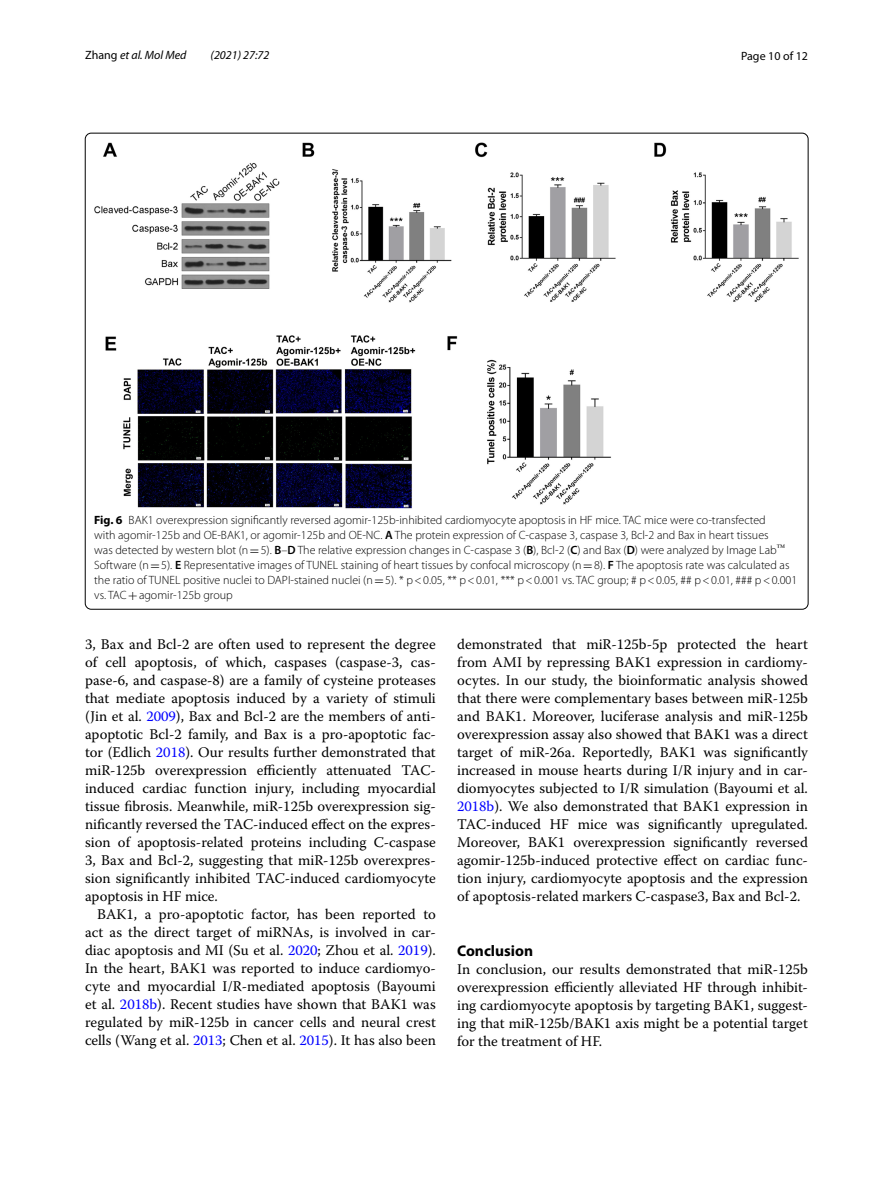
<style>
.page{position:relative;width:893px;height:1187px;background:#fff}
.page>*{position:absolute;margin:0;border:0;box-sizing:border-box;transform-origin:0 0}
.t1{font:700 15.45px "Myriad Pro";color:#000}
.t2{font:14.7px/18px "Warnock Pro";color:#000;text-align:justify}
.t3{font:300 12px/15px "Myriad Pro";color:#000}
.t4{font:italic 12px "Myriad Pro";color:#000}
.t5{font:12px "Myriad Pro";color:#000}
.s1{font-style:normal}
.s2{font-weight:700}
.s3{font-weight:600}
.s4{font-family:"MTSY";font-weight:400}
.s5{color:#00f}
</style>
<div class="page">
<img style="left:94px;top:142px;width:705px;height:367px">
<p class="t4" style="left:85px;top:48px;width:103px"><span class="s1">Zhang</span> et al. Mol Med</p>
<p class="t4" style="left:211px;top:48px;width:60px">(2021) 27:72</p>
<p class="t5" style="left:741px;top:48px;width:68px">Page 10 of 12</p>
<p class="t3" style="left:94px;top:513px;width:704px"><span class="s2">Fig. 6</span> BAK1 overexpression significantly reversed agomir-125b-inhibited cardiomyocyte apoptosis in HF mice. TAC mice were co-transfected<br>with agomir-125b and OE-BAK1, or agomir-125b and OE-NC. <span class="s3">A</span> The protein expression of C-caspase 3, caspase 3, Bcl-2 and Bax in heart tissues<br>was detected by western blot (n<span class="s4">=</span>5). <span class="s3">B</span>–<span class="s3">D</span> The relative expression changes in C-caspase 3 (<span class="s3">B</span>), Bcl-2 (<span class="s3">C</span>) and Bax (<span class="s3">D</span>) were analyzed by Image Lab<sup>™ </sup>Software (n<span class="s4">=</span>5). <span class="s3">E</span> Representative images of TUNEL staining of heart tissues by confocal microscopy (n<span class="s4">=</span>8). <span class="s3">F</span> The apoptosis rate was calculated as the ratio of TUNEL positive nuclei to DAPI-stained nuclei (n<span class="s4">=</span>5). * p&lt;0.05, ** p&lt;0.01, *** p&lt;0.001 vs. TAC group; # p&lt;0.05, ## p&lt;0.01, ### p&lt;0.001 vs. TAC<span class="s4">+</span>agomir-125b group</p>
<p class="t2" style="left:85px;top:635px;width:352px">3, Bax and Bcl-2 are often used to represent the degree of cell apoptosis, of which, caspases (caspase-3, cas&shy;pase-6, and caspase-8) are a family of cysteine proteases that mediate apoptosis induced by a variety of stimuli (Jin et al. <span class="s5">2009</span>), Bax and Bcl-2 are the members of anti&shy;apoptotic Bcl-2 family, and Bax is a pro-apoptotic fac&shy;tor (Edlich <span class="s5">2018</span>). Our results further demonstrated that miR-125b overexpression efficiently attenuated TAC&shy;induced cardiac function injury, including myocardial tissue fibrosis. Meanwhile, miR-125b overexpression sig&shy;nificantly reversed the TAC-induced effect on the expres&shy;sion of apoptosis-related proteins including C-caspase 3, Bax and Bcl-2, suggesting that miR-125b overexpres&shy;sion significantly inhibited TAC-induced cardiomyocyte apoptosis in HF mice.</p>
<p class="t2" style="left:85px;top:905px;width:352px;text-indent:12px">BAK1, a pro-apoptotic factor, has been reported to act as the direct target of miRNAs, is involved in car&shy;diac apoptosis and MI (Su et al. <span class="s5">2020</span>; Zhou et al. <span class="s5">2019</span>).<br>In the heart, BAK1 was reported to induce cardiomyo&shy;cyte and myocardial I/R-mediated apoptosis (Bayoumi et al. <span class="s5">2018b</span>). Recent studies have shown that BAK1 was regulated by miR-125b in cancer cells and neural crest cells (Wang et al. <span class="s5">2013</span>; Chen et al. <span class="s5">2015</span>). It has also been</p>
<p class="t2" style="left:457px;top:635px;width:352px">demonstrated that miR-125b-5p protected the heart from AMI by repressing BAK1 expression in cardiomy&shy;ocytes. In our study, the bioinformatic analysis showed that there were complementary bases between miR-125b and BAK1. Moreover, luciferase analysis and miR-125b overexpression assay also showed that BAK1 was a direct target of miR-26a. Reportedly, BAK1 was significantly increased in mouse hearts during I/R injury and in car&shy;diomyocytes subjected to I/R simulation (Bayoumi et al.<br><span class="s5">2018b</span>). We also demonstrated that BAK1 expression in TAC-induced HF mice was significantly upregulated.<br>Moreover, BAK1 overexpression significantly reversed agomir-125b-induced protective effect on cardiac func&shy;tion injury, cardiomyocyte apoptosis and the expression of apoptosis-related markers C-caspase3, Bax and Bcl-2.</p>
<p class="t1" style="left:457px;top:940px;width:77px">Conclusion</p>
<p class="t2" style="left:457px;top:960px;width:352px">In conclusion, our results demonstrated that miR-125b overexpression efficiently alleviated HF through inhibit&shy;ing cardiomyocyte apoptosis by targeting BAK1, suggest&shy;ing that miR-125b/BAK1 axis might be a potential target for the treatment of HF.</p>
</div>
